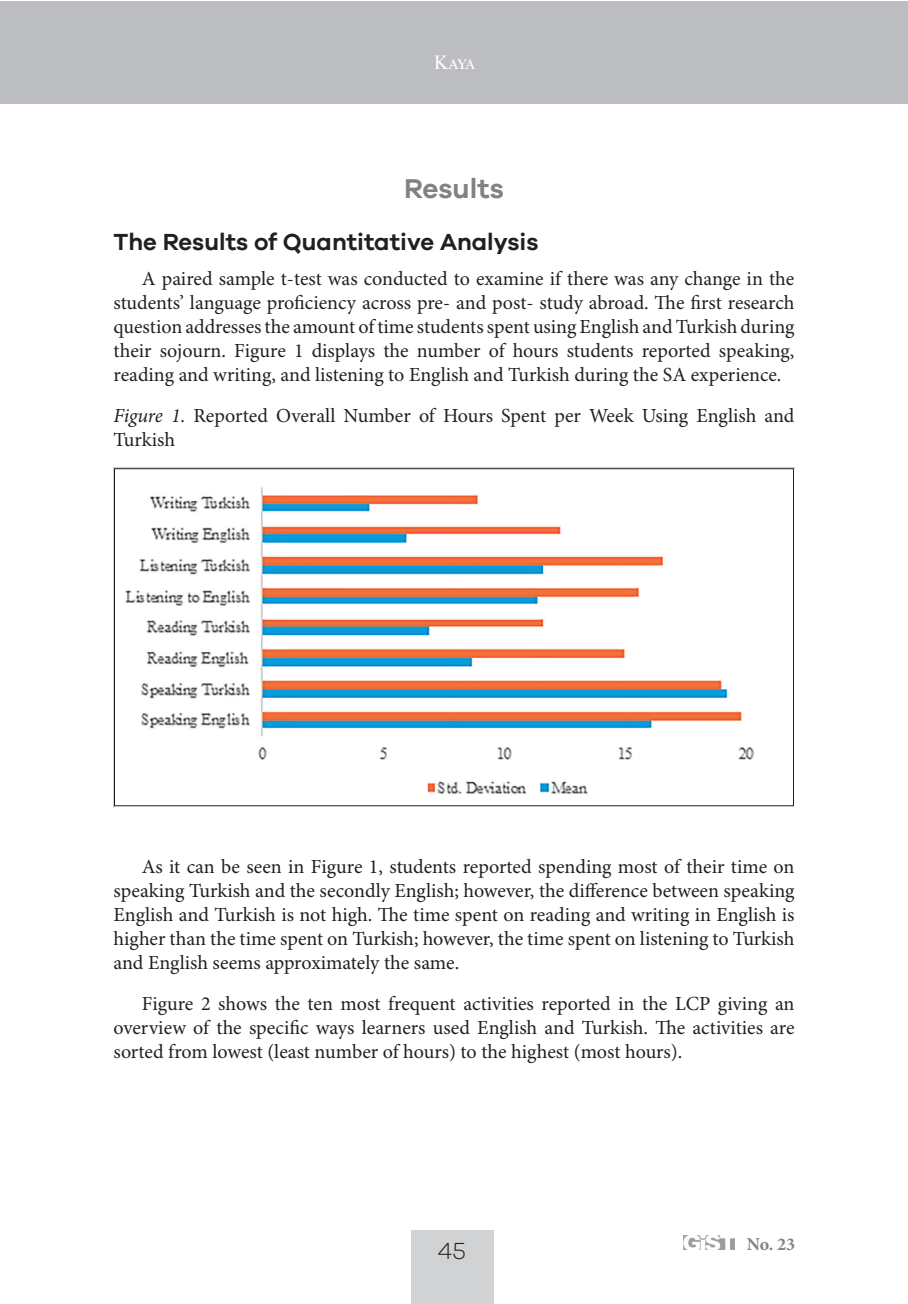
<style>
.page{position:relative;width:908px;height:1304px;background:#fff}
.page>*{position:absolute;margin:0;border:0;box-sizing:border-box;transform-origin:0 0}
.t1{font:600 28px "Galano Grotesque";color:#808285}
.t2{font:600 24px "Galano Grotesque";color:#231f20}
.t3{font:300 24px "Galano Grotesque";color:#231f20}
.t4{font:20px/24px "Minion Pro";color:#231f20;text-align:justify}
.t5{font:20px "Times New Roman";color:#fff}
.t6{font:700 18px "Minion Pro";color:#808285}
.s1{font-style:italic}
</style>
<div class="page">
<div style="left:411px;top:1230px;width:83px;height:74px;background:#d1d2d4"></div>
<img style="left:683px;top:1236px;width:51px;height:13px">
<div style="left:0;top:1px;width:906px;height:102px;background:#bcbdc0"></div>
<img style="left:113px;top:468px;width:681px;height:340px">
<p class="t5" style="left:434px;top:48px;width:41px">Kaya</p>
<h1 class="t1" style="left:404px;top:172px;width:101px">Results</h1>
<p class="t2" style="left:113px;top:227px;width:426px">The Results of Quantitative Analysis</p>
<p class="t4" style="left:113px;top:267px;width:682px;text-indent:28px">A paired sample t-test was conducted to examine if there was any change in the students’ language proficiency across pre- and post- study abroad. The first research question addresses the amount of time students spent using English and Turkish during their sojourn. Figure 1 displays the number of hours students reported speaking, reading and writing, and listening to English and Turkish during the SA experience.</p>
<p class="t4" style="left:113px;top:404px;width:682px"><span class="s1">Figure 1.</span> Reported Overall Number of Hours Spent per Week Using English and<br>Turkish</p>
<p class="t4" style="left:113px;top:855px;width:682px;text-indent:28px">As it can be seen in Figure 1, students reported spending most of their time on speaking Turkish and the secondly English; however, the difference between speaking English and Turkish is not high. The time spent on reading and writing in English is higher than the time spent on Turkish; however, the time spent on listening to Turkish and English seems approximately the same.</p>
<p class="t4" style="left:113px;top:992px;width:682px;text-indent:28px">Figure 2 shows the ten most frequent activities reported in the LCP giving an overview of the specific ways learners used English and Turkish. The activities are sorted from lowest (least number of hours) to the highest (most hours).</p>
<p class="t3" style="left:437px;top:1237px;width:30px">45</p>
<p class="t6" style="left:746px;top:1232px;width:50px">No. 23</p>
</div>
